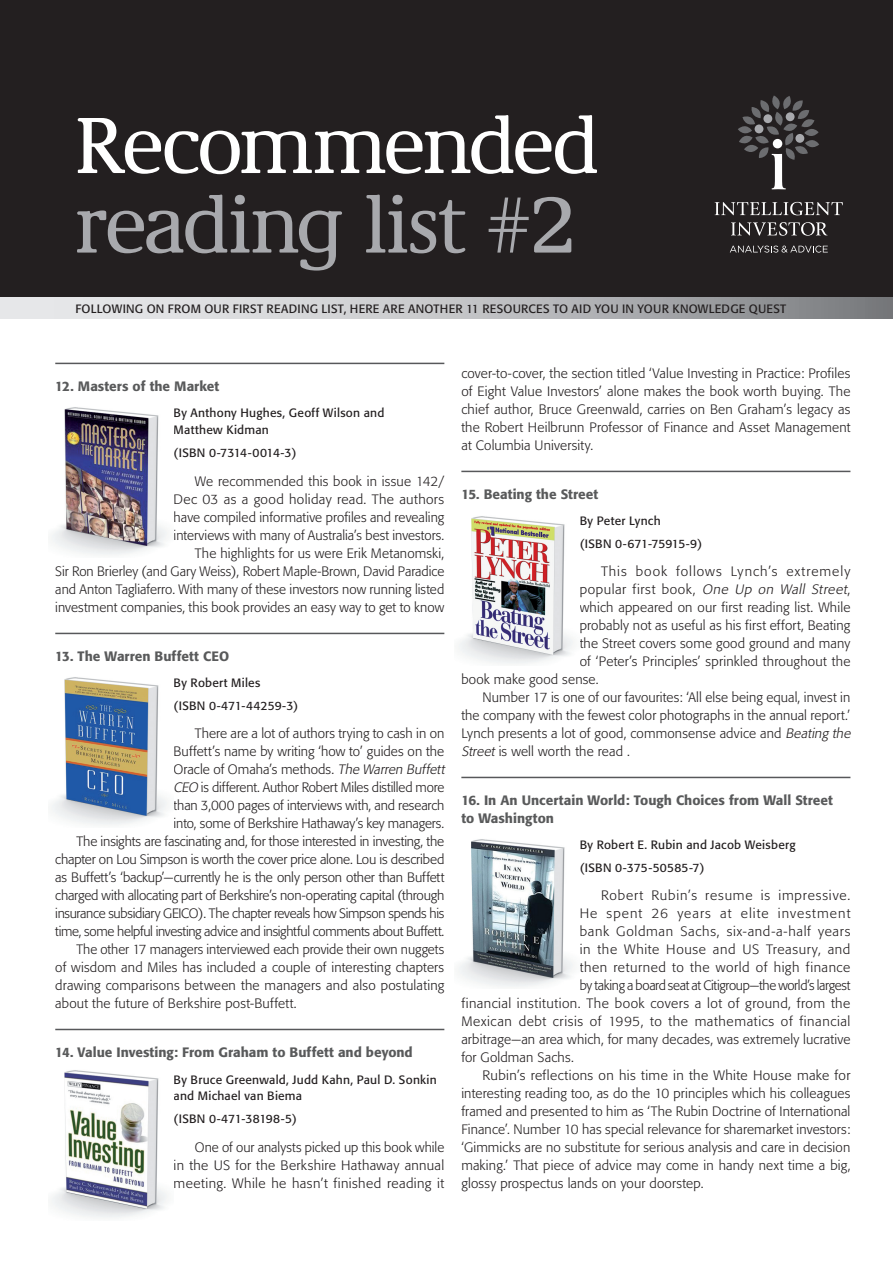
<style>
.page{position:relative;width:893px;height:1263px;background:#fff}
.page>*{position:absolute;margin:0;border:0;box-sizing:border-box;transform-origin:0 0}
.t1{font:500 82.5px "Demos EF";letter-spacing:-.035em;color:#a8a9ad}
.t2{font:500 82.5px "Demos EF";letter-spacing:-.05em;color:#fff}
.t3{font:300 13.5px/18px "Formata";letter-spacing:.01em;color:#231f20;text-align:justify}
.t4{font:300 13.5px "Formata";letter-spacing:-.01em;color:#231f20}
.t5{font:500 13.5px/18px "Formata";color:#595a5b}
.t6{font:300 13.5px "Formata";letter-spacing:-.015em;color:#231f20}
.t7{font:300 13.5px "Formata";letter-spacing:-.025em;color:#231f20}
.t8{font:300 13.5px "Formata";letter-spacing:.04em;color:#231f20}
.t9{font:300 13.5px "Formata";letter-spacing:.045em;color:#231f20}
.t10{font:300 13.5px "Formata";letter-spacing:.03em;color:#231f20}
.t11{font:300 13.5px "Formata";letter-spacing:-.02em;color:#231f20}
.t12{font:300 13.5px "Formata";letter-spacing:.035em;color:#231f20}
.t13{font:300 13.5px "Formata";letter-spacing:.06em;color:#231f20}
.t14{font:300 13.5px "Formata";letter-spacing:.07em;color:#231f20}
.t15{font:300 13.5px "Formata";letter-spacing:.075em;color:#231f20}
.t16{font:12px/22.8px "Formata";letter-spacing:.02em;color:#231f20}
.s1{font-style:italic}
</style>
<div class="page">
<hr style="left:461px;top:471px;width:389px;height:1px;background:#57585a">
<hr style="left:461px;top:777px;width:389px;height:1px;background:#57585a">
<div style="left:0;top:0;width:893px;height:298px;background:#231f20"></div>
<svg style="left:0;top:298px;width:893px;height:21px"></svg>
<svg style="left:738px;top:95px;width:81px;height:94px"></svg>
<svg style="left:715px;top:202px;width:128px;height:13px"></svg>
<svg style="left:731px;top:222px;width:96px;height:14px"></svg>
<svg style="left:730px;top:246px;width:98px;height:7px"></svg>
<hr style="left:55px;top:363px;width:389px;height:1px;background:#57585a">
<hr style="left:55px;top:633px;width:389px;height:1px;background:#57585a">
<hr style="left:55px;top:1029px;width:389px;height:1px;background:#57585a">
<img style="left:51px;top:407px;width:116px;height:148px">
<img style="left:458px;top:516px;width:115px;height:148px">
<img style="left:458px;top:839px;width:115px;height:148px">
<img style="left:51px;top:677px;width:116px;height:148px">
<img style="left:51px;top:1070px;width:116px;height:148px">
<h1 class="t2" style="left:74px;top:102px;width:527px">Recommended</h1>
<h1 class="t1" style="left:74px;top:181px;width:503px">reading list #2</h1>
<p class="t16" style="left:75px;top:297px;width:45px">Followin</p>
<p class="t16" style="left:135px;top:297px;width:105px">g on from our firs</p>
<p class="t16" style="left:257px;top:297px;width:110px">t readin g list, here</p>
<p class="t16" style="left:383px;top:297px;width:324px">are another 11 resources to aid you in your knowle</p>
<p class="t16" style="left:722px;top:297px;width:66px">dge quest</p>
<p class="t5" style="left:55px;top:377px;width:165px">12. Masters of the Market</p>
<p class="t16" style="left:174px;top:405px;width:212px;line-height:16.8px">By Anthony Hughes, Geoff Wilson and<br>Matthew Kidman</p>
<p class="t16" style="left:174px;top:441px;width:124px">(ISBN 0-7314-0014-3)</p>
<p class="t3" style="left:55px;top:472px;width:391px;text-align:right">We recommended this book in issue 142/<br>Dec 03 as a good holiday read. The authors<br>have compiled informative profiles and revealing<br>interviews with many of Australia’s best investors.<br>The highlights for us were Erik Metanomski,<br>Sir Ron Brierley (and Gary Weiss), Robert Maple-Brown, David Paradice and Anton Tagliaferro. With many of these investors now running listed investment companies, this book provides an easy way to get to know</p>
<p class="t5" style="left:55px;top:647px;width:175px">13. The Warren Buffett CEO</p>
<p class="t16" style="left:174px;top:672px;width:126px">By Robert Miles<br>(ISBN 0-471-44259-3)</p>
<p class="t3" style="left:195px;top:724px;width:251px">There are a lot of authors trying to cash in on</p>
<p class="t3" style="left:174px;top:742px;width:272px">Buffett’s name by writing ‘how to’ guides on the</p>
<p class="t3" style="left:174px;top:760px;width:275px">Oracle of Omaha’s methods. <span class="s1">The Warren Buffett</span></p>
<p class="t4" style="left:174px;top:779px;width:272px"><span class="s1">CEO</span> is different. Author Robert Miles distilled more</p>
<p class="t3" style="left:174px;top:796px;width:272px">than 3,000 pages of interviews with, and research</p>
<p class="t4" style="left:174px;top:815px;width:272px">into, some of Berkshire Hathaway’s key managers.</p>
<p class="t6" style="left:77px;top:833px;width:369px">The insights are fascinating and, for those interested in investing, the</p>
<p class="t4" style="left:55px;top:851px;width:391px">chapter on Lou Simpson is worth the cover price alone. Lou is described</p>
<p class="t4" style="left:55px;top:869px;width:391px">as Buffett’s ‘backup’—currently he is the only person other than Buffett</p>
<p class="t6" style="left:55px;top:887px;width:391px">charged with allocating part of Berkshire’s non-operating capital (through</p>
<p class="t7" style="left:55px;top:905px;width:391px">insurance subsidiary GEICO). The chapter reveals how Simpson spends his</p>
<p class="t7" style="left:55px;top:923px;width:390px">time, some helpful investing advice and insightful comments about Buffett.</p>
<p class="t3" style="left:77px;top:940px;width:369px">The other 17 managers interviewed each provide their own nuggets</p>
<p class="t3" style="left:55px;top:958px;width:390px">of wisdom and Miles has included a couple of interesting chapters</p>
<p class="t3" style="left:55px;top:976px;width:391px">drawing comparisons between the managers and also postulating</p>
<p class="t3" style="left:55px;top:994px;width:243px">about the future of Berkshire post-Buffett.</p>
<p class="t5" style="left:55px;top:1043px;width:359px">14. Value Investing: From Graham to Buffett and beyond</p>
<p class="t16" style="left:174px;top:1071px;width:265px;line-height:16.8px">By Bruce Greenwald, Judd Kahn, Paul D. Sonkin and Michael van Biema</p>
<p class="t16" style="left:174px;top:1107px;width:125px">(ISBN 0-471-38198-5)</p>
<p class="t3" style="left:174px;top:1138px;width:272px;text-indent:21px">One of our analysts picked up this book while in the US for the Berkshire Hathaway annual meeting. While he hasn’t finished reading it</p>
<p class="t3" style="left:461px;top:364px;width:391px">cover-to-cover, the section titled ‘Value Investing in Practice: Profiles of Eight Value Investors’ alone makes the book worth buying. The chief author, Bruce Greenwald, carries on Ben Graham’s legacy as the Robert Heilbrunn Professor of Finance and Asset Management at Columbia University.</p>
<p class="t5" style="left:461px;top:485px;width:138px">15. Beating the Street</p>
<p class="t16" style="left:580px;top:510px;width:124px">By Peter Lynch<br>(ISBN 0-671-75915-9)</p>
<p class="t14" style="left:601px;top:563px;width:251px">This book follows Lynch’s extremely</p>
<p class="t9" style="left:580px;top:581px;width:272px">popular first book, <span class="s1">One Up on Wall Street</span>,</p>
<p class="t3" style="left:580px;top:598px;width:272px">which appeared on our first reading list. While</p>
<p class="t3" style="left:580px;top:616px;width:272px">probably not as useful as his first effort, Beating</p>
<p class="t3" style="left:580px;top:634px;width:272px">the Street covers some good ground and many</p>
<p class="t3" style="left:580px;top:652px;width:272px">of ‘Peter’s Principles’ sprinkled throughout the</p>
<p class="t3" style="left:461px;top:670px;width:139px">book make good sense.</p>
<p class="t3" style="left:483px;top:688px;width:369px">Number 17 is one of our favourites: ‘All else being equal, invest in</p>
<p class="t3" style="left:461px;top:706px;width:391px">the company with the fewest color photographs in the annual report.’</p>
<p class="t3" style="left:461px;top:724px;width:393px">Lynch presents a lot of good, commonsense advice and <span class="s1">Beating the</span></p>
<p class="t3" style="left:461px;top:742px;width:170px"><span class="s1">Street</span> is well worth the read .</p>
<p class="t5" style="left:461px;top:791px;width:373px">16. In An Uncertain World: Tough Choices from Wall Street to Washington</p>
<p class="t16" style="left:580px;top:834px;width:217px">By Robert E. Rubin and Jacob Weisberg (ISBN 0-375-50585-7)</p>
<p class="t13" style="left:601px;top:887px;width:251px">Robert Rubin’s resume is impressive.</p>
<p class="t15" style="left:580px;top:905px;width:272px">He spent 26 years at elite investment</p>
<p class="t9" style="left:580px;top:923px;width:272px">bank Goldman Sachs, six-and-a-half years</p>
<p class="t8" style="left:580px;top:941px;width:272px">in the White House and US Treasury, and</p>
<p class="t12" style="left:580px;top:959px;width:272px">then returned to the world of high finance</p>
<p class="t11" style="left:580px;top:977px;width:272px">by taking a board seat at Citigroup—the world’s largest</p>
<p class="t10" style="left:461px;top:995px;width:390px">financial institution. The book covers a lot of ground, from the</p>
<p class="t8" style="left:461px;top:1013px;width:390px">Mexican debt crisis of 1995, to the mathematics of financial</p>
<p class="t3" style="left:461px;top:1030px;width:391px">arbitrage—an area which, for many decades, was extremely lucrative</p>
<p class="t3" style="left:461px;top:1048px;width:114px">for Goldman Sachs.</p>
<p class="t3" style="left:483px;top:1066px;width:369px">Rubin’s reflections on his time in the White House make for</p>
<p class="t3" style="left:461px;top:1084px;width:391px">interesting reading too, as do the 10 principles which his colleagues</p>
<p class="t3" style="left:461px;top:1102px;width:390px">framed and presented to him as ‘The Rubin Doctrine of International</p>
<p class="t3" style="left:461px;top:1120px;width:390px">Finance’. Number 10 has special relevance for sharemarket investors:</p>
<p class="t3" style="left:461px;top:1138px;width:390px">‘Gimmicks are no substitute for serious analysis and care in decision</p>
<p class="t3" style="left:461px;top:1156px;width:391px">making.’ That piece of advice may come in handy next time a big,</p>
<p class="t3" style="left:461px;top:1174px;width:244px">glossy prospectus lands on your doorstep.</p>
</div>
